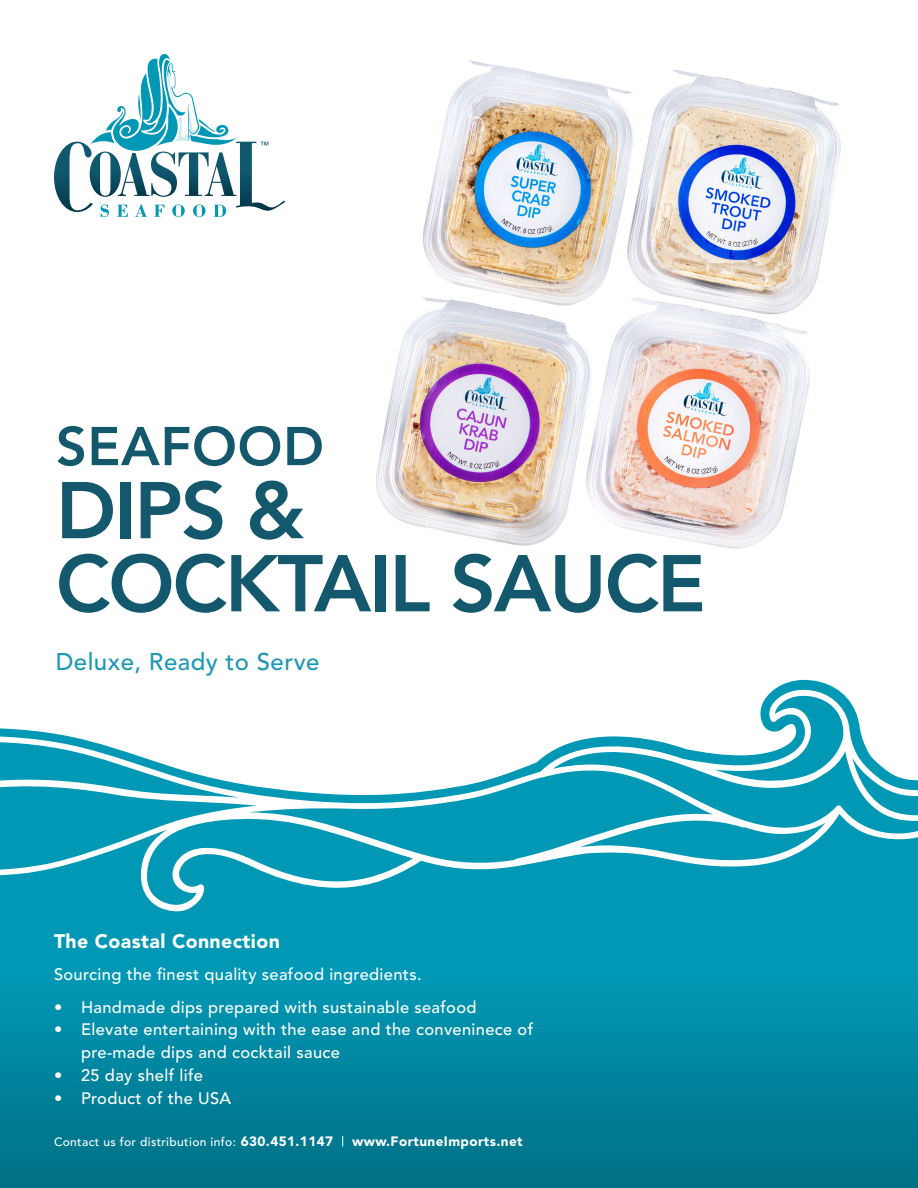
<style>
.page{position:relative;width:918px;height:1188px;background:#fff}
.page>*{position:absolute;margin:0;border:0;box-sizing:border-box;transform-origin:0 0}
.t1{font:800 79.5px "Avenir LT Std";letter-spacing:-.025em;color:#14586e}
.t2{font:800 54px "Avenir LT Std";letter-spacing:.01em;color:#14586e}
.t3{font:500 24px "Avenir LT Std";letter-spacing:.02em;color:#1e98b4}
.t4{font:900 19.5px "Avenir LT Std";letter-spacing:.02em;color:#fff}
.t5{font:500 16.5px "Avenir LT Std";letter-spacing:.02em;color:#fff}
.t6{font:900 13.5px "Avenir LT Std";letter-spacing:.03em;color:#fff}
.t7{font:500 12px "Avenir LT Std";letter-spacing:.03em;color:#fff}
.s1{font-weight:900;font-size:13.5px}
</style>
<div class="page">
<img style="left:387px;top:60px;width:454px;height:489px">
<svg style="left:0;top:922px;width:918px;height:266px;background:#0087a1"></svg>
<svg style="left:0;top:680px;width:918px;height:242px;fill:#0098b5"></svg>
<svg style="left:0;top:688px;width:918px;height:225px;fill:#0098b5"></svg>
<svg style="left:54px;top:54px;width:231px;height:163px"></svg>
<div style="left:45px;top:413px;width:670px;height:212px;background:#fff;opacity:.5"></div>
<p class="t2" style="left:56px;top:414px;width:270px">SEAFOOD</p>
<p class="t1" style="left:56px;top:464px;width:251px">DIPS &amp;</p>
<p class="t1" style="left:56px;top:537px;width:651px">COCKTAIL SAUCE</p>
<p class="t3" style="left:56px;top:648px;width:265px">Deluxe, Ready to Serve</p>
<p class="t4" style="left:54px;top:929px;width:227px">The Coastal Connection</p>
<p class="t5" style="left:54px;top:964px;width:369px">Sourcing the finest quality seafood ingredients.</p>
<p class="t5" style="left:54px;top:997px;width:424px">• Handmade dips prepared with sustainable seafood</p>
<p class="t5" style="left:54px;top:1020px;width:481px">• Elevate entertaining with the ease and the conveninece of</p>
<p class="t5" style="left:81px;top:1043px;width:261px">pre-made dips and cocktail sauce</p>
<p class="t5" style="left:54px;top:1066px;width:151px">• 25 day shelf life</p>
<p class="t5" style="left:54px;top:1088px;width:179px">• Product of the USA</p>
<p class="t7" style="left:54px;top:1135px;width:281px">Contact us for distribution info: <span class="s1">630.451.1147</span></p>
<p class="t6" style="left:352px;top:1134px;width:172px">www.FortuneImports.net</p>
</div>
